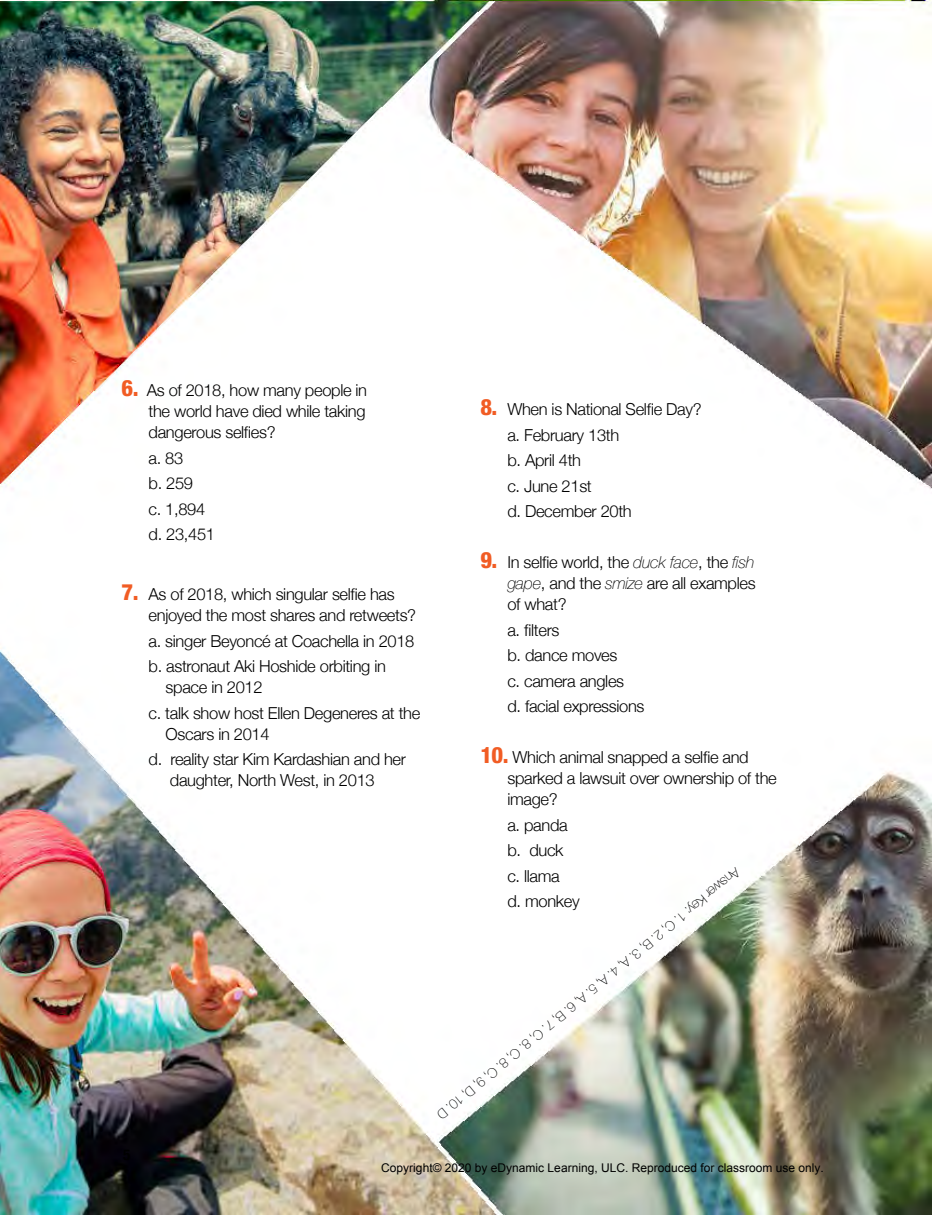
<style>
.page{position:relative;width:932px;height:1215px;background:#fff}
.page>*{position:absolute;margin:0;border:0;box-sizing:border-box;transform-origin:0 0}
.t1{font:300 16.5px/25.5px "Helvetica Neue";letter-spacing:-.02em;color:#000}
.t2{font:100 13.5px "Helvetica Neue";color:#000}
.t3{font:12px "Arial";color:#000}
.s1{font-weight:800;font-stretch:condensed;font-size:22.5px;color:#f15c24}
.s2{font-weight:100;font-style:italic}
</style>
<div class="page">
<img style="left:0;top:0;width:932px;height:1215px">
<p class="t1" style="left:148px;top:379px;width:220px;line-height:21px;text-align:justify;text-indent:-27px"><span class="s1">6.</span> As of 2018, how many people in the world have died while taking dangerous selfies?</p>
<p class="t1" style="left:148px;top:444px;width:68px">a. 83<br>b. 259<br>c. 1,894 d. 23,451</p>
<p class="t1" style="left:148px;top:583px;width:269px;line-height:21px;text-indent:-27px"><span class="s1">7.</span> As of 2018, which singular selfie has enjoyed the most shares and retweets?</p>
<p class="t1" style="left:148px;top:627px;width:267px">a. singer Beyoncé at Coachella in 2018 b. astronaut Aki Hoshide orbiting in</p>
<p class="t1" style="left:148px;top:673px;width:273px;text-indent:17px">space in 2012<br>c. talk show host Ellen Degeneres at the</p>
<p class="t1" style="left:148px;top:720px;width:259px;text-indent:17px">Oscars in 2014<br>d. reality star Kim Kardashian and her</p>
<p class="t1" style="left:170px;top:766px;width:206px">daughter, North West, in 2013</p>
<p class="t1" style="left:507px;top:396px;width:196px;text-indent:-27px"><span class="s1">8.</span> When is National Selfie Day? a. February 13th<br>b. April 4th<br>c. June 21st<br>d. December 20th</p>
<p class="t1" style="left:507px;top:551px;width:250px;line-height:21px;text-align:justify;text-indent:-27px"><span class="s1">9.</span> In selfie world, the <span class="s2">duck face</span>, the <span class="s2">fish gape</span>, and the <span class="s2">smize</span> are all examples of what?</p>
<p class="t1" style="left:507px;top:616px;width:139px">a. filters<br>b. dance moves<br>c. camera angles<br>d. facial expressions</p>
<p class="t1" style="left:507px;top:746px;width:271px;line-height:21px;text-indent:-27px"><span class="s1">10.</span> Which animal snapped a selfie and sparked a lawsuit over ownership of the image?</p>
<p class="t1" style="left:507px;top:811px;width:74px">a. panda b. duck c. llama<br>d. monkey</p>
<p class="t2" style="left:743px;top:877px;width:389px;rotate:140deg">Answer Key: 1. C, 2. B, 3. A, 4. A, 5. A, 6. B, 7. C, 8. C, 8. C, 9, D, 10. D</p>
<p class="t3" style="left:381px;top:1160px;width:444px">Copyright© 2020 by eDynamic Learning, ULC. Reproduced for classroom use only.</p>
</div>
